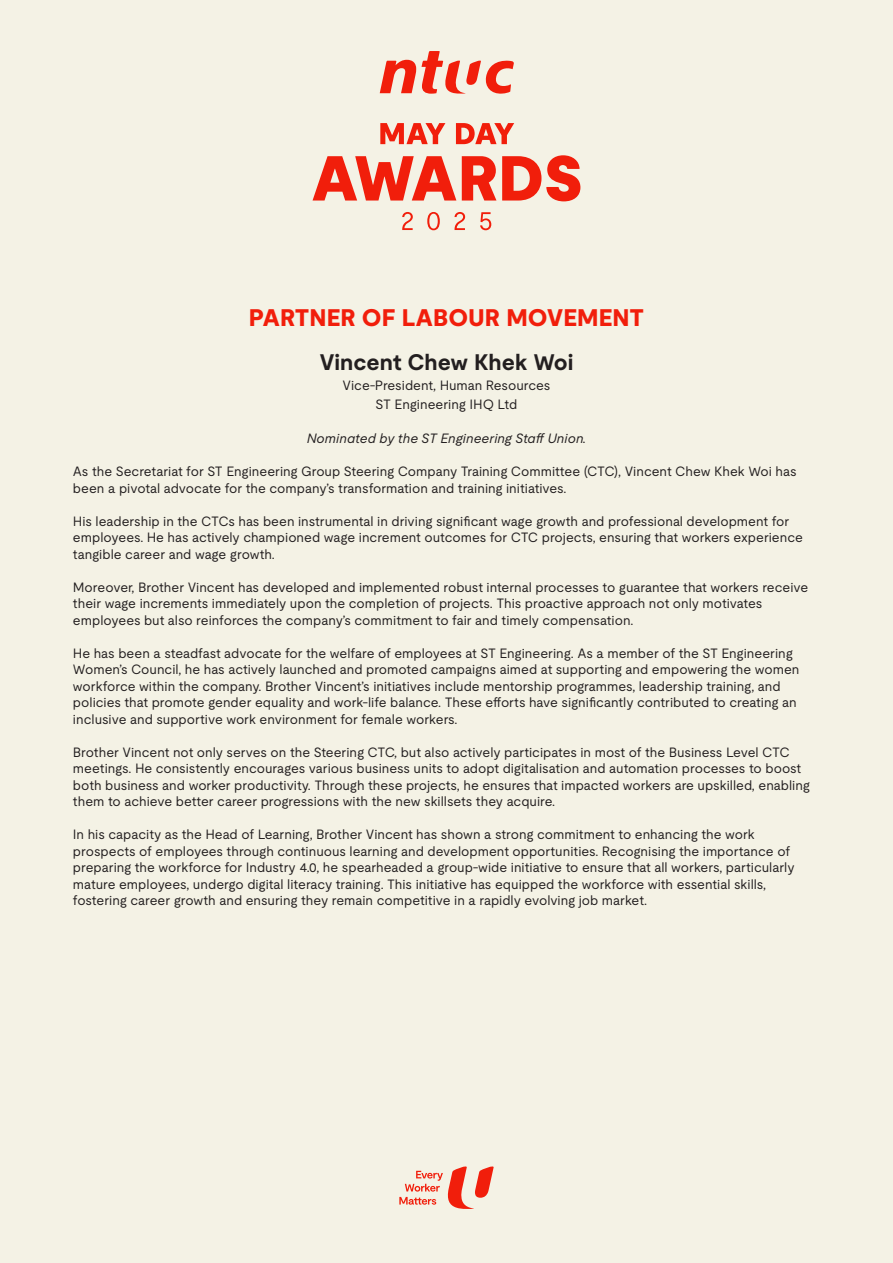
<style>
.page{position:relative;width:893px;height:1263px;background:#f4f2e5}
.page>*{position:absolute;margin:0;border:0;box-sizing:border-box;transform-origin:0 0}
.Awards_Title{font:800 24px "Moderat";color:#f11e0b}
.Name_of_Awardee{font:700 22.5px "Moderat";color:#231f20}
.Body_Text{font:13.5px/16.5px "Moderat";color:#231f20}
.Designation{font:13.5px "Moderat";letter-spacing:-.005em;color:#231f20}
.Nominated_by{font:italic 13.5px "Moderat";color:#231f20}
</style>
<div class="page">
<svg style="left:399px;top:1166px;width:95px;height:43px"></svg>
<svg style="left:380px;top:51px;width:134px;height:43px"></svg>
<svg style="left:402px;top:212px;width:11px;height:18px"></svg>
<svg style="left:427px;top:212px;width:13px;height:18px"></svg>
<svg style="left:455px;top:212px;width:10px;height:18px"></svg>
<svg style="left:480px;top:212px;width:11px;height:18px"></svg>
<svg style="left:380px;top:123px;width:65px;height:21px"></svg>
<svg style="left:456px;top:123px;width:58px;height:21px"></svg>
<svg style="left:313px;top:156px;width:143px;height:45px"></svg>
<svg style="left:462px;top:156px;width:34px;height:45px"></svg>
<svg style="left:502px;top:155px;width:78px;height:46px"></svg>
<p class="Awards_Title" style="left:249px;top:300px;width:397px">PARTNER OF LABOUR MOVEMENT</p>
<p class="Name_of_Awardee" style="left:319px;top:345px;width:256px">Vincent Chew Khek Woi</p>
<p class="Designation" style="left:343px;top:375px;width:209px">Vice-President, Human Resources</p>
<p class="Designation" style="left:376px;top:394px;width:143px">ST Engineering IHQ Ltd</p>
<p class="Nominated_by" style="left:307px;top:428px;width:281px">Nominated by the ST Engineering Staff Union.</p>
<p class="Body_Text" style="left:73px;top:462px;width:725px">As the Secretariat for ST Engineering Group Steering Company Training Committee (CTC), Vincent Chew Khek Woi has been a pivotal advocate for the company’s transformation and training initiatives.</p>
<p class="Body_Text" style="left:73px;top:512px;width:731px">His leadership in the CTCs has been instrumental in driving significant wage growth and professional development for employees. He has actively championed wage increment outcomes for CTC projects, ensuring that workers experience tangible career and wage growth.</p>
<p class="Body_Text" style="left:73px;top:578px;width:737px">Moreover, Brother Vincent has developed and implemented robust internal processes to guarantee that workers receive their wage increments immediately upon the completion of projects. This proactive approach not only motivates employees but also reinforces the company’s commitment to fair and timely compensation.</p>
<p class="Body_Text" style="left:73px;top:644px;width:728px">He has been a steadfast advocate for the welfare of employees at ST Engineering. As a member of the ST Engineering Women’s Council, he has actively launched and promoted campaigns aimed at supporting and empowering the women workforce within the company. Brother Vincent’s initiatives include mentorship programmes, leadership training, and policies that promote gender equality and work-life balance. These efforts have significantly contributed to creating an inclusive and supportive work environment for female workers.</p>
<p class="Body_Text" style="left:73px;top:743px;width:738px">Brother Vincent not only serves on the Steering CTC, but also actively participates in most of the Business Level CTC meetings. He consistently encourages various business units to adopt digitalisation and automation processes to boost both business and worker productivity. Through these projects, he ensures that impacted workers are upskilled, enabling them to achieve better career progressions with the new skillsets they acquire.</p>
<p class="Body_Text" style="left:73px;top:825px;width:723px">In his capacity as the Head of Learning, Brother Vincent has shown a strong commitment to enhancing the work prospects of employees through continuous learning and development opportunities. Recognising the importance of preparing the workforce for Industry 4.0, he spearheaded a group-wide initiative to ensure that all workers, particularly mature employees, undergo digital literacy training. This initiative has equipped the workforce with essential skills, fostering career growth and ensuring they remain competitive in a rapidly evolving job market.</p>
</div>
